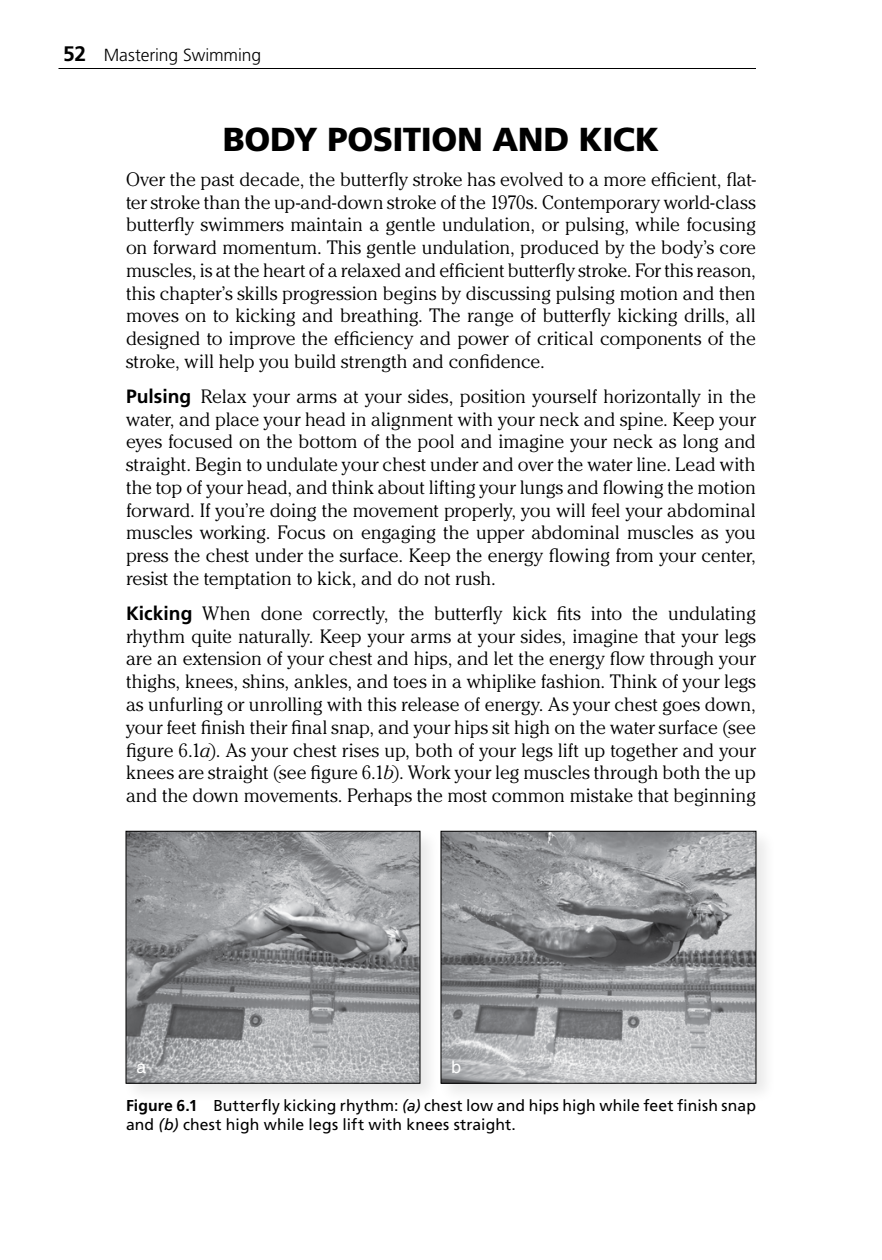
<style>
.page{position:relative;width:882px;height:1260px;background:#fff}
.page>*{position:absolute;margin:0;border:0;box-sizing:border-box;transform-origin:0 0}
.t1{font:900 33.25px "Frutiger LT Std";letter-spacing:-.015em;color:#000}
.t2{font:300 19.25px/22.8px "Cheltenham Std";letter-spacing:-.01em;color:#000;text-align:justify}
.t3{font:300 17.5px "Frutiger LT Std";letter-spacing:-.005em;color:#000}
.t4{font:17.5px "Helvetica LT Std";color:#fff}
.t5{font:15.75px/19.2px "Frutiger LT Std";letter-spacing:.005em;color:#000}
.s1{font-weight:700;font-size:21px}
.s2{font-family:"Frutiger LT Std";font-weight:700}
.s3{font-style:italic}
.s4{font-weight:700}
</style>
<div class="page">
<hr style="left:59px;top:68px;width:697px;height:1px;background:#000">
<div style="left:122px;top:827px;width:318px;height:276px;background:#000;opacity:.09"></div>
<img style="left:128px;top:833px;width:290px;height:248px">
<div style="left:126px;top:831px;width:294px;height:252px;border:1px solid #000"></div>
<div style="left:437px;top:827px;width:339px;height:276px;background:#000;opacity:.09"></div>
<img style="left:443px;top:833px;width:311px;height:248px">
<div style="left:441px;top:831px;width:315px;height:252px;border:1px solid #000"></div>
<p class="t3" style="left:63px;top:45px;width:200px"><span class="s1">52</span> Mastering Swimming</p>
<h1 class="t1" style="left:223px;top:119px;width:435px">BODY POSITION AND KICK</h1>
<p class="t2" style="left:126px;top:168px;width:632px">Over the past decade, the butterfly stroke has evolved to a more efficient, flat&shy;ter stroke than the up-and-down stroke of the 1970s. Contemporary world-class butterfly swimmers maintain a gentle undulation, or pulsing, while focusing on forward momentum. This gentle undulation, produced by the body’s core muscles, is at the heart of a relaxed and efficient butterfly stroke. For this reason, this chapter’s skills progression begins by discussing pulsing motion and then moves on to kicking and breathing. The range of butterfly kicking drills, all designed to improve the efficiency and power of critical components of the stroke, will help you build strength and confidence.</p>
<p class="t2" style="left:126px;top:385px;width:632px"><span class="s2">Pulsing</span> Relax your arms at your sides, position yourself horizontally in the water, and place your head in alignment with your neck and spine. Keep your eyes focused on the bottom of the pool and imagine your neck as long and straight. Begin to undulate your chest under and over the water line. Lead with the top of your head, and think about lifting your lungs and flowing the motion forward. If you’re doing the movement properly, you will feel your abdominal muscles working. Focus on engaging the upper abdominal muscles as you press the chest under the surface. Keep the energy flowing from your center, resist the temptation to kick, and do not rush.</p>
<p class="t2" style="left:126px;top:602px;width:632px"><span class="s2">Kicking</span> When done correctly, the butterfly kick fits into the undulating rhythm quite naturally. Keep your arms at your sides, imagine that your legs are an extension of your chest and hips, and let the energy flow through your thighs, knees, shins, ankles, and toes in a whiplike fashion. Think of your legs as unfurling or unrolling with this release of energy. As your chest goes down, your feet finish their final snap, and your hips sit high on the water surface (see figure 6.1<span class="s3">a</span>). As your chest rises up, both of your legs lift up together and your knees are straight (see figure 6.1<span class="s3">b</span>). Work your leg muscles through both the up and the down movements. Perhaps the most common mistake that beginning</p>
<p class="t4" style="left:136px;top:1057px;width:11px">a</p>
<p class="t4" style="left:452px;top:1057px;width:11px">b</p>
<p class="t5" style="left:126px;top:1096px;width:632px"><span class="s4">Figure 6.1</span> Butterfly kicking rhythm: <span class="s3">(a)</span> chest low and hips high while feet finish snap and <span class="s3">(b)</span> chest high while legs lift with knees straight.</p>
</div>
